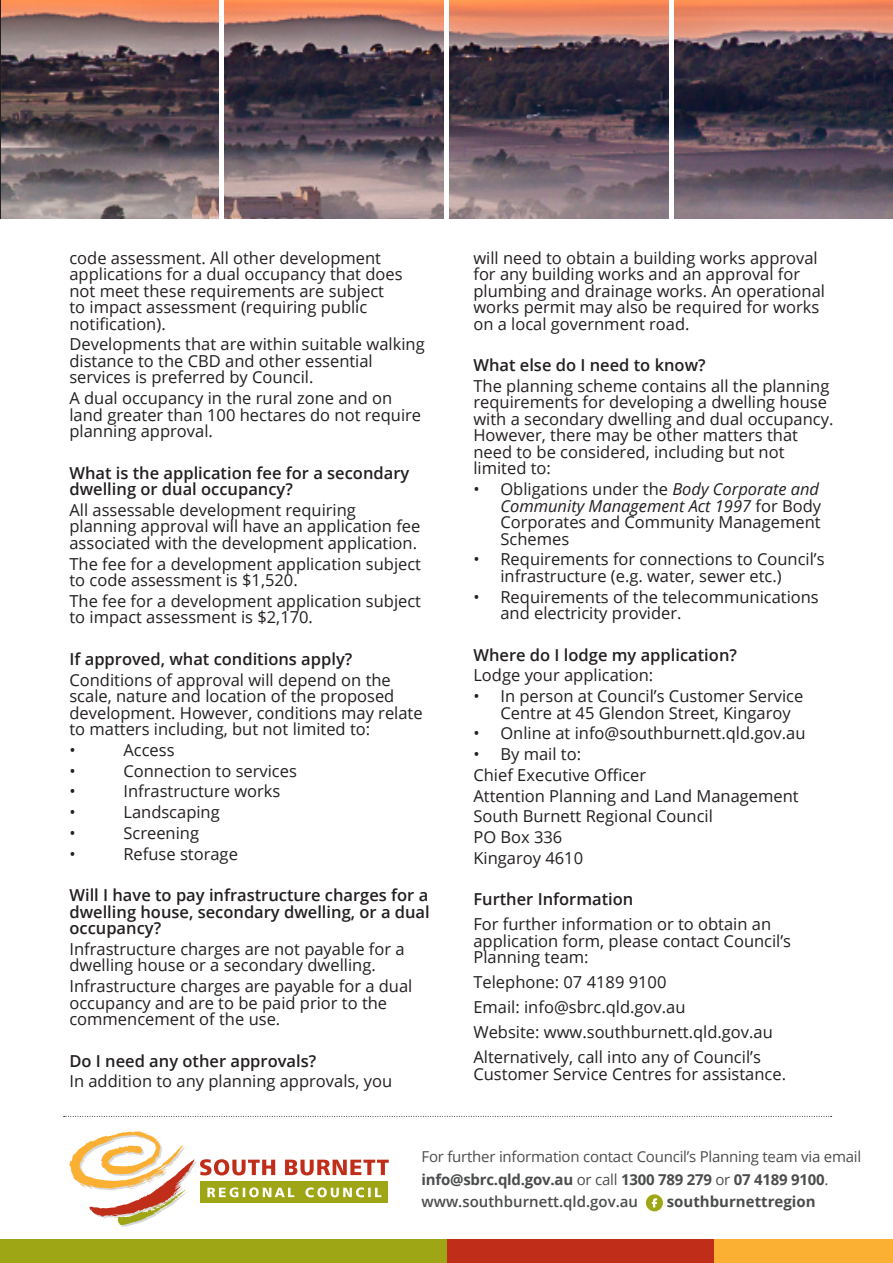
<style>
.page{position:relative;width:893px;height:1263px;background:#fff}
.page>*{position:absolute;margin:0;border:0;box-sizing:border-box;transform-origin:0 0}
.t1{font:16.5px/16.5px "Open Sans";color:#231f20}
.t2{font:600 16.5px/16.5px "Open Sans";color:#231f20}
.t3{font:15px/22.5px "Open Sans";letter-spacing:-.015em;color:#4b4c4d}
.t4{font:700 15px "Open Sans";color:#4b4c4d}
.s1{font-style:italic}
.s2{font-weight:700}
.s3{font-weight:600}
</style>
<div class="page">
<div style="left:447px;top:1240px;width:268px;height:23px;background:#c02d19"></div>
<div style="left:715px;top:1240px;width:178px;height:23px;background:#fbb033"></div>
<div style="left:0;top:1240px;width:446px;height:23px;background:#9ea615"></div>
<svg style="left:646px;top:1194px;width:17px;height:17px"></svg>
<img style="left:1px;top:0;width:217px;height:218px">
<svg style="left:64px;top:1116px;width:768px;height:1px"></svg>
<svg style="left:69px;top:1131px;width:320px;height:96px"></svg>
<img style="left:225px;top:0;width:218px;height:218px">
<img style="left:450px;top:0;width:218px;height:218px">
<img style="left:674px;top:0;width:219px;height:218px">
<p class="t1" style="left:69px;top:249px;width:335px">code assessment. All other development applications for a dual occupancy that does not meet these requirements are subject to impact assessment (requiring public notification).</p>
<p class="t1" style="left:69px;top:336px;width:357px">Developments that are within suitable walking distance to the CBD and other essential services is preferred by Council.</p>
<p class="t1" style="left:69px;top:389px;width:353px">A dual occupancy in the rural zone and on land greater than 100 hectares do not require planning approval.</p>
<p class="t2" style="left:69px;top:464px;width:341px">What is the application fee for a secondary dwelling or dual occupancy?</p>
<p class="t1" style="left:69px;top:501px;width:353px">All assessable development requiring planning approval will have an application fee associated with the development application.</p>
<p class="t1" style="left:69px;top:555px;width:353px">The fee for a development application subject to code assessment is $1,520.</p>
<p class="t1" style="left:69px;top:592px;width:353px">The fee for a development application subject to impact assessment is $2,170.</p>
<p class="t2" style="left:69px;top:650px;width:284px">If approved, what conditions apply?</p>
<p class="t1" style="left:69px;top:671px;width:355px">Conditions of approval will depend on the scale, nature and location of the proposed development. However, conditions may relate to matters including, but not limited to:</p>
<p class="t1" style="left:69px;top:741px;width:8px">•</p>
<p class="t1" style="left:123px;top:741px;width:53px">Access</p>
<p class="t1" style="left:69px;top:762px;width:8px">•</p>
<p class="t1" style="left:123px;top:762px;width:175px">Connection to services</p>
<p class="t1" style="left:69px;top:783px;width:8px">•</p>
<p class="t1" style="left:123px;top:783px;width:158px">Infrastructure works</p>
<p class="t1" style="left:69px;top:803px;width:8px">•</p>
<p class="t1" style="left:123px;top:803px;width:98px">Landscaping</p>
<p class="t1" style="left:69px;top:824px;width:8px">•</p>
<p class="t1" style="left:123px;top:824px;width:77px">Screening</p>
<p class="t1" style="left:69px;top:845px;width:8px">•</p>
<p class="t1" style="left:123px;top:845px;width:116px">Refuse storage</p>
<p class="t2" style="left:69px;top:886px;width:362px;text-align:justify">Will I have to pay infrastructure charges for a dwelling house, secondary dwelling, or a dual occupancy?</p>
<p class="t1" style="left:69px;top:940px;width:337px">Infrastructure charges are not payable for a dwelling house or a secondary dwelling.</p>
<p class="t1" style="left:69px;top:977px;width:344px">Infrastructure charges are payable for a dual occupancy and are to be paid prior to the commencement of the use.</p>
<p class="t2" style="left:69px;top:1052px;width:248px">Do I need any other approvals?</p>
<p class="t1" style="left:69px;top:1073px;width:324px">In addition to any planning approvals, you</p>
<p class="t1" style="left:473px;top:249px;width:353px">will need to obtain a building works approval for any building works and an approval for plumbing and drainage works. An operational works permit may also be required for works on a local government road.</p>
<p class="t2" style="left:473px;top:356px;width:234px">What else do I need to know?</p>
<p class="t1" style="left:473px;top:377px;width:361px">The planning scheme contains all the planning requirements for developing a dwelling house with a secondary dwelling and dual occupancy.<br>However, there may be other matters that need to be considered, including but not limited to:</p>
<p class="t1" style="left:500px;top:480px;width:322px;text-indent:-27px">• Obligations under the <span class="s1">Body Corporate and<br>Community Management Act 1997</span> for Body<br>Corporates and Community Management<br>Schemes</p>
<p class="t1" style="left:500px;top:551px;width:326px;text-indent:-27px">• Requirements for connections to Council’s infrastructure (e.g. water, sewer etc.)</p>
<p class="t1" style="left:500px;top:588px;width:320px;text-indent:-27px">• Requirements of the telecommunications and electricity provider.</p>
<p class="t2" style="left:473px;top:646px;width:265px">Where do I lodge my application?</p>
<p class="t1" style="left:473px;top:667px;width:181px">Lodge your application:</p>
<p class="t1" style="left:500px;top:687px;width:304px;text-indent:-27px">• In person at Council’s Customer Service<br>Centre at 45 Glendon Street, Kingaroy</p>
<p class="t1" style="left:473px;top:725px;width:334px">• Online at info@southburnett.qld.gov.au</p>
<p class="t1" style="left:473px;top:745px;width:109px">• By mail to:</p>
<p class="t1" style="left:473px;top:766px;width:174px">Chief Executive Officer</p>
<p class="t1" style="left:473px;top:787px;width:327px">Attention Planning and Land Management</p>
<p class="t1" style="left:473px;top:808px;width:241px">South Burnett Regional Council</p>
<p class="t1" style="left:473px;top:828px;width:90px">PO Box 336</p>
<p class="t1" style="left:473px;top:849px;width:111px">Kingaroy 4610</p>
<p class="t2" style="left:473px;top:891px;width:161px">Further Information</p>
<p class="t1" style="left:473px;top:916px;width:319px">For further information or to obtain an application form, please contact Council’s<br>Planning team:</p>
<p class="t1" style="left:473px;top:974px;width:195px">Telephone: 07 4189 9100</p>
<p class="t1" style="left:473px;top:999px;width:214px">Email: info@sbrc.qld.gov.au</p>
<p class="t1" style="left:473px;top:1024px;width:301px">Website: www.southburnett.qld.gov.au</p>
<p class="t1" style="left:473px;top:1049px;width:314px">Alternatively, call into any of Council’s<br>Customer Service Centres for assistance.</p>
<p class="t3" style="left:422px;top:1145px;width:441px">For further information contact Council’s Planning team via email <span class="s2">info@sbrc.qld.gov.au</span> or call <span class="s2">1300 789 279</span> or <span class="s2">07 4189 9100</span>. <span class="s3">www.southburnett.qld.gov.au</span></p>
<p class="t4" style="left:667px;top:1191px;width:150px">southburnettregion</p>
</div>
